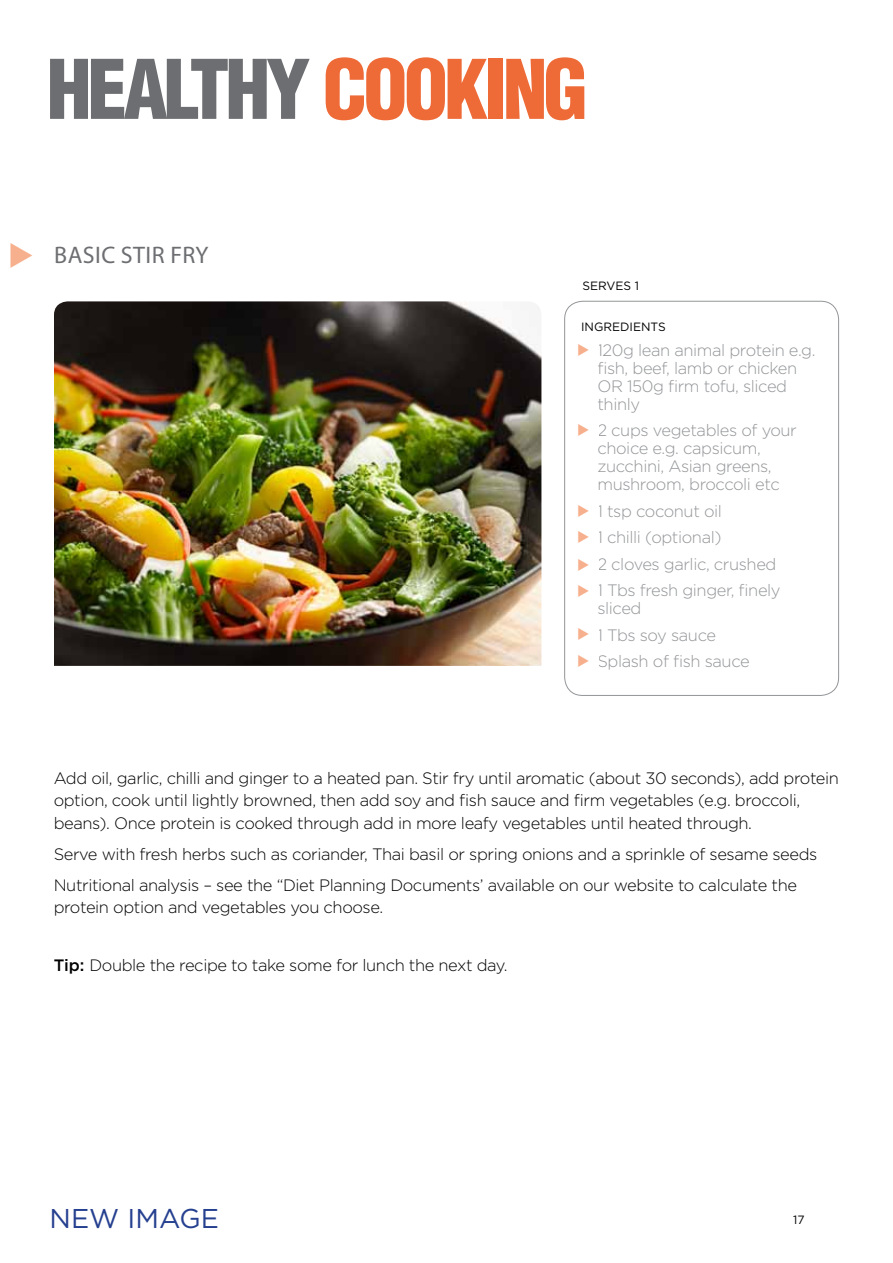
<style>
.page{position:relative;width:893px;height:1263px;background:#fff}
.page>*{position:absolute;margin:0;border:0;box-sizing:border-box;transform-origin:0 0}
.t1{font:900 condensed 80.1px "Helvetica";letter-spacing:-.05em;color:#6d6e71}
.t2{font:27.15px "Gotham";color:#25408f}
.t3{font:24px "Myriad Pro";letter-spacing:.02em;color:#6d6e71}
.t4{font:300 16.5px/22.5px "Gotham";letter-spacing:-.025em;color:#000}
.t5{font:300 16.5px/18px "Gotham";letter-spacing:-.025em;color:#939598}
.t6{font:12px "Gotham";color:#000}
.s1{color:#ee6b38}
.s2{color:#f7b08d}
.s3{font-weight:500}
</style>
<div class="page">
<img style="left:54px;top:301px;width:487px;height:365px">
<div style="left:564px;top:301px;width:275px;height:395px;border:1px solid #939598;border-radius:18px"></div>
<h1 class="t1" style="left:47px;top:40px;width:543px">HEALTHY <span class="s1">COOKING</span></h1>
<h3 class="t3" style="left:8px;top:240px;width:202px"><span class="s2">◆</span> BASIC STIR FRY</h3>
<p class="t6" style="left:582px;top:278px;width:58px">SERVES 1</p>
<p class="t6" style="left:581px;top:319px;width:86px">INGREDIENTS</p>
<p class="t5" style="left:597px;top:340px;width:220px">120g lean animal protein e.g. fish, beef, lamb or chicken<br>OR 150g firm tofu, sliced thinly</p>
<p class="t5" style="left:597px;top:421px;width:201px">2 cups vegetables of your choice e.g. capsicum, zucchini, Asian greens, mushroom, broccoli etc</p>
<p class="t5" style="left:597px;top:497px;width:185px;line-height:26.5px">1 tsp coconut oil<br>1 chilli (optional)<br>2 cloves garlic, crushed<br>1 Tbs fresh ginger, finely</p>
<p class="t5" style="left:597px;top:594px;width:154px;line-height:26.5px">sliced<br>1 Tbs soy sauce<br>Splash of fish sauce</p>
<p class="t4" style="left:54px;top:766px;width:787px">Add oil, garlic, chilli and ginger to a heated pan. Stir fry until aromatic (about 30 seconds), add protein option, cook until lightly browned, then add soy and fish sauce and firm vegetables (e.g. broccoli, beans). Once protein is cooked through add in more leafy vegetables until heated through.</p>
<p class="t4" style="left:54px;top:838px;width:765px;line-height:31px">Serve with fresh herbs such as coriander, Thai basil or spring onions and a sprinkle of sesame seeds<br>Nutritional analysis – see the “Diet Planning Documents’ available on our website to calculate the</p>
<p class="t4" style="left:54px;top:896px;width:331px">protein option and vegetables you choose.</p>
<p class="t4" style="left:54px;top:953px;width:455px"><span class="s3">Tip:</span> Double the recipe to take some for lunch the next day.</p>
<h2 class="t2" style="left:50px;top:1201px;width:171px">NEW IMAGE</h2>
<p class="t6" style="left:793px;top:1212px;width:13px">17</p>
</div>
